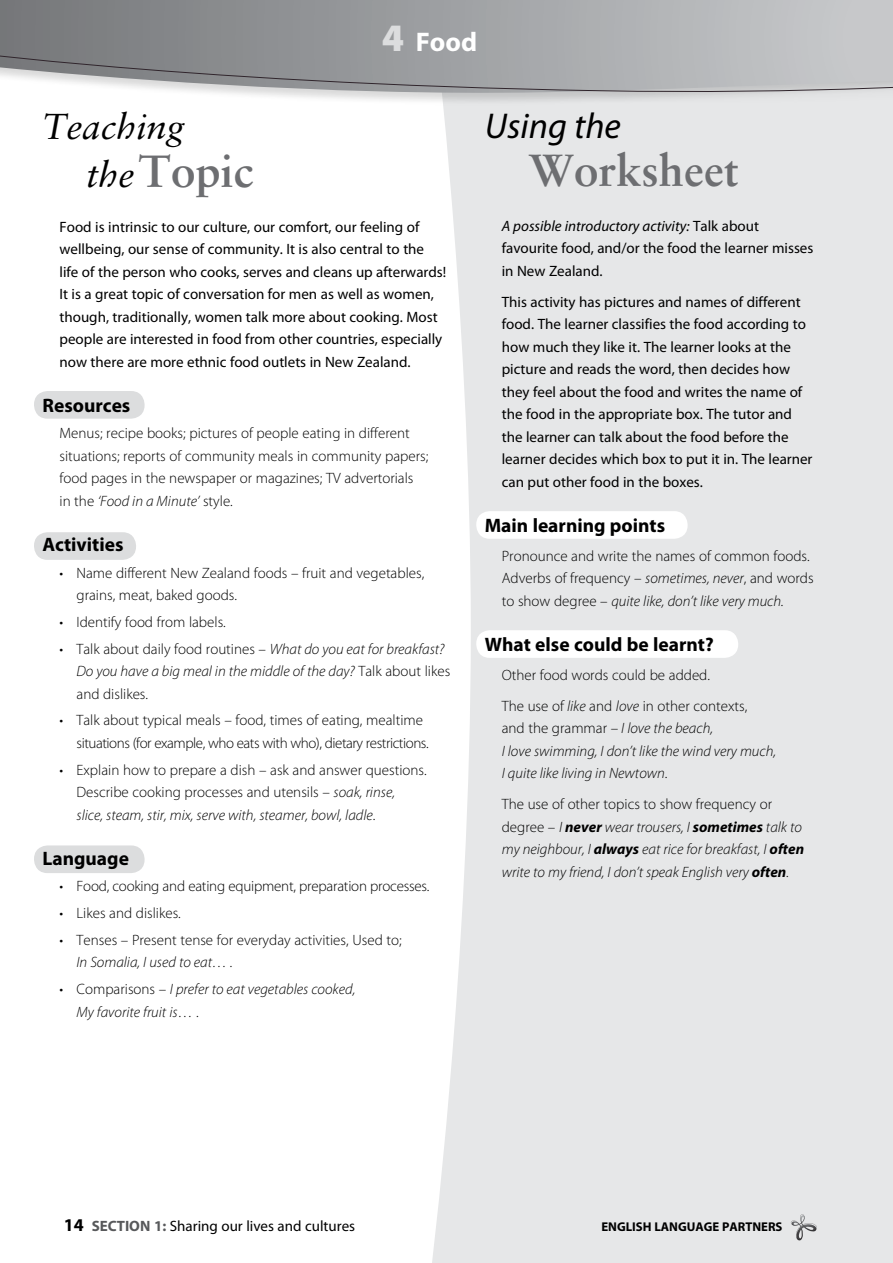
<style>
.page{position:relative;width:893px;height:1263px;background:#fff}
.page>*{position:absolute;margin:0;border:0;box-sizing:border-box;transform-origin:0 0}
.t1{font:700 45px "Sabon MC";color:#6d6e71}
.t2{font:italic 36px "Sabon MC";color:#000}
.t3{font:italic 36px "Myriad Pro";color:#000}
.t4{font:700 27px "Myriad Pro";color:#fff}
.t5{font:700 19.5px "Myriad Pro";color:#000}
.t6{font:15px/22.5px "Myriad Pro";color:#000}
.t7{font:300 15px/22.5px "Myriad Pro";color:#000}
.t8{font:italic 300 15px/22.5px "Myriad Pro";color:#000}
.t9{font:300 15px/22.5px "Myriad Pro";letter-spacing:-.03em;color:#000}
.t10{font:700 12.75px "Myriad Pro";color:#000}
.s1{font-weight:900;font-size:39px;color:#dcddde}
.s2{font-weight:400;font-style:italic;font-size:36px;color:#000}
.s3{font-style:italic}
.s4{font-style:normal}
.s5{font-weight:700}
.s6{font-weight:700;font-size:18px}
.s7{font-weight:700;color:#58595b}
</style>
<div class="page">
<div style="left:432px;top:175px;width:461px;height:1088px;background:#e6e7e8"></div>
<div style="left:0;top:0;width:893px;height:175px;background:#000;opacity:.15"></div>
<svg style="left:0;top:0;width:893px;height:45px;background:#9ea0a3"></svg>
<svg style="left:0;top:45px;width:893px;height:119px"></svg>
<div style="left:34px;top:532px;width:102px;height:28px;background:#dcddde;border-radius:13px"></div>
<div style="left:34px;top:391px;width:111px;height:28px;background:#dcddde;border-radius:13px"></div>
<div style="left:34px;top:845px;width:111px;height:28px;background:#dcddde;border-radius:13px"></div>
<div style="left:476px;top:511px;width:212px;height:28px;background:#fff;border-radius:14px"></div>
<div style="left:476px;top:630px;width:262px;height:28px;background:#fff;border-radius:13px"></div>
<svg style="left:791px;top:1214px;width:26px;height:27px"></svg>
<p class="t4" style="left:382px;top:24px;width:97px"><span class="s1">4</span> Food</p>
<p class="t2" style="left:43px;top:105px;width:144px">Teaching</p>
<p class="t1" style="left:87px;top:143px;width:168px"><span class="s2">the</span> Topic</p>
<p class="t6" style="left:60px;top:215px;width:388px">Food is intrinsic to our culture, our comfort, our feeling of wellbeing, our sense of community. It is also central to the life of the person who cooks, serves and cleans up afterwards!<br>It is a great topic of conversation for men as well as women, though, traditionally, women talk more about cooking. Most people are interested in food from other countries, especially now there are more ethnic food outlets in New Zealand.</p>
<p class="t5" style="left:43px;top:392px;width:89px">Resources</p>
<p class="t7" style="left:60px;top:422px;width:370px">Menus; recipe books; pictures of people eating in different situations; reports of community meals in community papers; food pages in the newspaper or magazines; TV advertorials in the <span class="s3">‘Food in a Minute’</span> style.</p>
<p class="t5" style="left:43px;top:532px;width:83px">Activities</p>
<p class="t7" style="left:77px;top:561px;width:349px;text-indent:-17px">• Name different New Zealand foods – fruit and vegetables, grains, meat, baked goods.</p>
<p class="t7" style="left:60px;top:610px;width:168px">• Identify food from labels.</p>
<p class="t8" style="left:77px;top:637px;width:375px;text-indent:-17px"><span class="s4">• Talk about daily food routines –</span> What do you eat for breakfast?<br>Do you have a big meal in the middle of the day? <span class="s4">Talk about likes and dislikes.</span></p>
<p class="t9" style="left:77px;top:709px;width:354px;text-indent:-17px">• Talk about typical meals – food, times of eating, mealtime situations (for example, who eats with who), dietary restrictions.</p>
<p class="t7" style="left:77px;top:758px;width:352px;text-indent:-17px">• Explain how to prepare a dish – ask and answer questions.<br>Describe cooking processes and utensils – <span class="s3">soak, rinse,<br>slice, steam, stir, mix, serve with, steamer, bowl, ladle</span>.</p>
<p class="t5" style="left:43px;top:845px;width:88px">Language</p>
<p class="t7" style="left:60px;top:875px;width:371px">• Food, cooking and eating equipment, preparation processes.</p>
<p class="t7" style="left:60px;top:902px;width:123px">• Likes and dislikes.</p>
<p class="t7" style="left:77px;top:928px;width:327px;text-indent:-17px">• Tenses – Present tense for everyday activities, Used to;<br><span class="s3">In Somalia, I used to eat… .</span></p>
<p class="t8" style="left:77px;top:978px;width:280px;text-indent:-17px"><span class="s4">• Comparisons –</span> I prefer to eat vegetables cooked,<br>My favorite fruit is<span class="s4">… .</span></p>
<p class="t3" style="left:485px;top:103px;width:138px">Using the</p>
<p class="t1" style="left:529px;top:142px;width:212px">Worksheet</p>
<p class="t6" style="left:502px;top:214px;width:313px"><span class="s3">A possible introductory activity:</span> Talk about favourite food, and/or the food the learner misses in New Zealand.</p>
<p class="t6" style="left:502px;top:290px;width:312px">This activity has pictures and names of different food. The learner classifies the food according to how much they like it. The learner looks at the picture and reads the word, then decides how they feel about the food and writes the name of the food in the appropriate box. The tutor and the learner can talk about the food before the learner decides which box to put it in. The learner can put other food in the boxes.</p>
<p class="t5" style="left:485px;top:513px;width:182px">Main learning points</p>
<p class="t7" style="left:502px;top:544px;width:313px">Pronounce and write the names of common foods.<br>Adverbs of frequency – <span class="s3">sometimes, never</span>, and words to show degree – <span class="s3">quite like, don’t like very much.</span></p>
<p class="t5" style="left:485px;top:631px;width:230px">What else could be learnt?</p>
<p class="t7" style="left:502px;top:659px;width:247px;line-height:31px">Other food words could be added.<br>The use of <span class="s3">like</span> and <span class="s3">love</span> in other contexts,</p>
<p class="t8" style="left:502px;top:717px;width:276px"><span class="s4">and the grammar –</span> I love the beach,<br>I love swimming, I don’t like the wind very much,<br>I quite like living in Newtown<span class="s4">.</span></p>
<p class="t8" style="left:502px;top:793px;width:304px"><span class="s4">The use of other topics to show frequency or degree –</span> I <span class="s5">never</span> wear trousers, I <span class="s5">sometimes</span> talk to my neighbour, I <span class="s5">always</span> eat rice for breakfast, I <span class="s5">often </span>write to my friend, I don’t speak English very <span class="s5">often</span>.</p>
<p class="t6" style="left:64px;top:1215px;width:293px"><span class="s6">14</span> <span class="s7">SECTION 1:</span> Sharing our lives and cultures</p>
<p class="t10" style="left:601px;top:1218px;width:183px">ENGLISH LANGUAGE PARTNERS</p>
</div>
